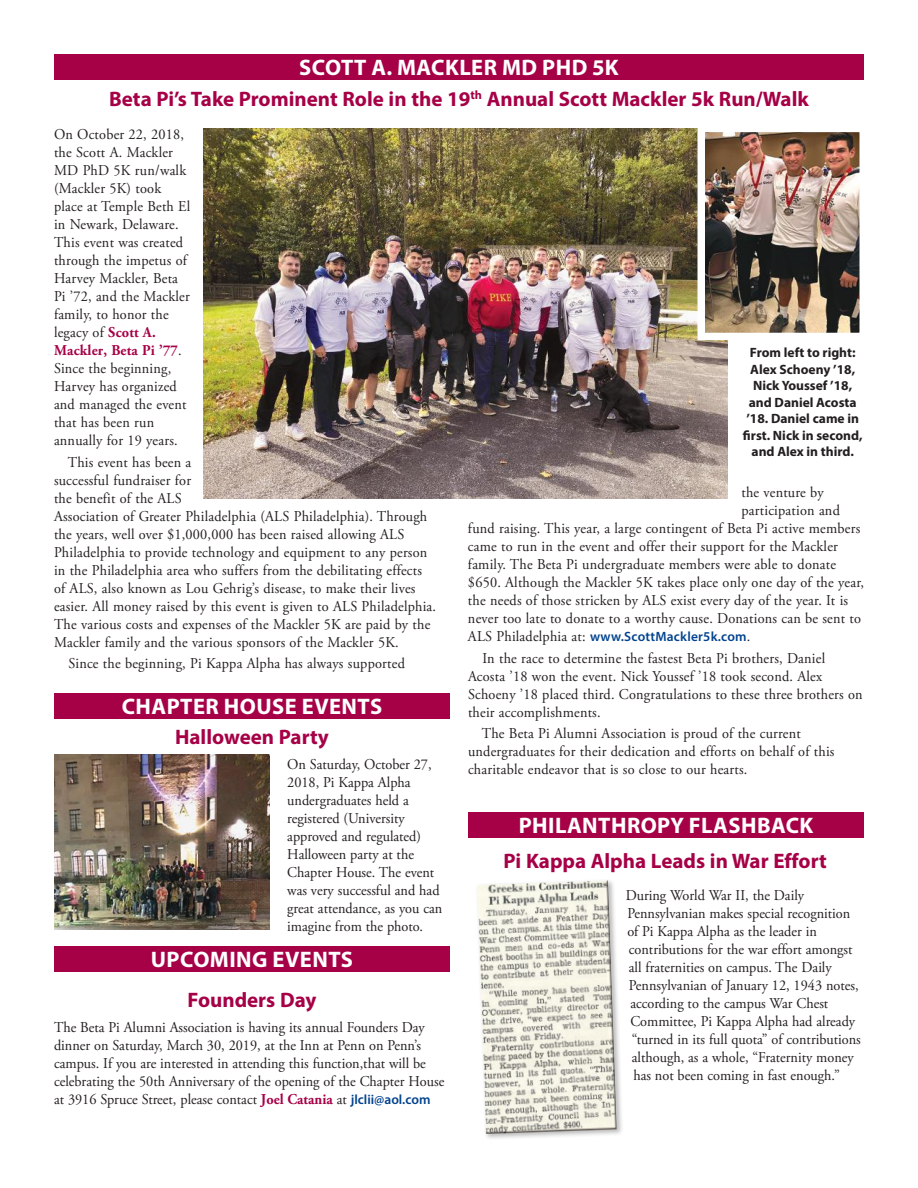
<style>
.page{position:relative;width:918px;height:1188px;background:#fff}
.page>*{position:absolute;margin:0;border:0;box-sizing:border-box;transform-origin:0 0}
.t1{font:700 22.5px "Myriad Pro";letter-spacing:.02em;color:#fff}
.t2{font:700 21px "Myriad Pro";color:#a60047}
.t3{font:15px/18px "Adobe Garamond Pro";letter-spacing:.015em;color:#241f1f;scale:.95 1}
.t4{font:700 13.5px/16.5px "Myriad Pro";color:#241f1f;text-align:center}
.t5{font:600 13.5px "Myriad Pro";letter-spacing:.015em;color:#00428e}
.s1{font-weight:700;color:#a60047}
.s2{font-family:"Myriad Pro";font-weight:600;font-size:13.5px;color:#00428e}
.s3{font-family:"Adobe Garamond Pro";font-weight:400;font-size:15px;color:#241f1f}
</style>
<div class="page">
<div style="left:54px;top:693px;width:396px;height:26px;background:#a60047"></div>
<div style="left:54px;top:946px;width:396px;height:26px;background:#a60047"></div>
<div style="left:54px;top:54px;width:810px;height:26px;background:#a60047"></div>
<img style="left:54px;top:754px;width:216px;height:175px">
<img style="left:203px;top:128px;width:525px;height:371px">
<img style="left:707px;top:134px;width:151px;height:197px">
<div style="left:698px;top:125px;width:169px;height:215px;border:8px solid #fff"></div>
<div style="left:468px;top:812px;width:396px;height:26px;background:#a60047"></div>
<div style="left:475px;top:878px;width:148px;height:263px;background:#241f1f;opacity:.3"></div>
<svg style="left:476px;top:879px;width:143px;height:257px;background:#d9d7ce"></svg>
<h1 class="t1" style="left:299px;top:52px;width:321px">SCOTT A. MACKLER MD PHD 5K</h1>
<h2 class="t2" style="left:109px;top:85px;width:701px">Beta Pi’s Take Prominent Role in the 19<sup>th</sup> Annual Scott Mackler 5k Run/Walk</h2>
<p class="t3" style="left:54px;top:126px;width:145px">On October 22, 2018, the Scott A. Mackler<br>MD PhD 5K run/walk (Mackler 5K) took place at Temple Beth El in Newark, Delaware.<br>This event was created through the impetus of<br>Harvey Mackler, Beta<br>Pi ’72, and the Mackler family, to honor the legacy of <span class="s1">Scott A.<br>Mackler, Beta Pi ’77</span>.<br>Since the beginning,<br>Harvey has organized and managed the event that has been run annually for 19 years.</p>
<p class="t3" style="left:54px;top:453px;width:404px;text-indent:14px">This event has been a<br>successful fundraiser for<br>the benefit of the ALS<br>Association of Greater Philadelphia (ALS Philadelphia). Through the years, well over $1,000,000 has been raised allowing ALS Philadelphia to provide technology and equipment to any person in the Philadelphia area who suffers from the debilitating effects of ALS, also known as Lou Gehrig’s disease, to make their lives easier. All money raised by this event is given to ALS Philadelphia.<br>The various costs and expenses of the Mackler 5K are paid by the Mackler family and the various sponsors of the Mackler 5K.</p>
<p class="t3" style="left:68px;top:655px;width:356px">Since the beginning, Pi Kappa Alpha has always supported</p>
<h1 class="t1" style="left:122px;top:691px;width:262px">CHAPTER HOUSE EVENTS</h1>
<h2 class="t2" style="left:175px;top:723px;width:155px">Halloween Party</h2>
<p class="t3" style="left:287px;top:755px;width:165px">On Saturday, October 27,<br>2018, Pi Kappa Alpha undergraduates held a registered (University approved and regulated)<br>Halloween party at the<br>Chapter House. The event was very successful and had great attendance, as you can imagine from the photo.</p>
<h1 class="t1" style="left:151px;top:945px;width:204px">UPCOMING EVENTS</h1>
<h2 class="t2" style="left:188px;top:986px;width:130px">Founders Day</h2>
<p class="t3" style="left:54px;top:1019px;width:412px">The Beta Pi Alumni Association is having its annual Founders Day dinner on Saturday, March 30, 2019, at the Inn at Penn on Penn’s campus. If you are interested in attending this function,that will be celebrating the 50th Anniversary of the opening of the Chapter House at 3916 Spruce Street, please contact <span class="s1">Joel Catania</span> at <span class="s2">jlclii@aol.com</span></p>
<p class="t4" style="left:743px;top:344px;width:121px">From left to right:<br>Alex Schoeny ’18,<br>Nick Youssef ’18, and Daniel Acosta ’18. Daniel came in first. Nick in second, and Alex in third.</p>
<p class="t3" style="left:741px;top:484px;width:88px">the venture by</p>
<p class="t3" style="left:741px;top:502px;width:105px">participation and</p>
<p class="t3" style="left:468px;top:520px;width:414px">fund raising. This year, a large contingent of Beta Pi active members</p>
<p class="t3" style="left:468px;top:538px;width:391px">came to run in the event and offer their support for the Mackler</p>
<p class="t3" style="left:468px;top:556px;width:389px">family. The Beta Pi undergraduate members were able to donate</p>
<p class="t3" style="left:468px;top:574px;width:418px">$650. Although the Mackler 5K takes place only one day of the year,</p>
<p class="t3" style="left:468px;top:592px;width:402px">the needs of those stricken by ALS exist every day of the year. It is</p>
<p class="t3" style="left:468px;top:610px;width:415px">never too late to donate to a worthy cause. Donations can be sent to</p>
<p class="t5" style="left:468px;top:628px;width:284px"><span class="s3">ALS Philadelphia at:</span> www.ScottMackler5k.com<span class="s3">.</span></p>
<p class="t3" style="left:468px;top:649px;width:417px;text-indent:14px">In the race to determine the fastest Beta Pi brothers, Daniel Acosta ’18 won the event. Nick Youssef ’18 took second. Alex Schoeny ’18 placed third. Congratulations to these three brothers on their accomplishments.</p>
<p class="t3" style="left:468px;top:725px;width:387px;text-indent:14px">The Beta Pi Alumni Association is proud of the current undergraduates for their dedication and efforts on behalf of this charitable endeavor that is so close to our hearts.</p>
<h1 class="t1" style="left:519px;top:811px;width:296px">PHILANTHROPY FLASHBACK</h1>
<h2 class="t2" style="left:504px;top:847px;width:325px">Pi Kappa Alpha Leads in War Effort</h2>
<p class="t3" style="left:626px;top:887px;width:189px">During World War II, the Daily</p>
<p class="t3" style="left:627px;top:905px;width:236px">Pennsylvanian makes special recognition</p>
<p class="t3" style="left:627px;top:923px;width:201px">of Pi Kappa Alpha as the leader in</p>
<p class="t3" style="left:629px;top:941px;width:237px">contributions for the war effort amongst</p>
<p class="t3" style="left:629px;top:959px;width:215px">all fraternities on campus. The Daily</p>
<p class="t3" style="left:629px;top:977px;width:243px">Pennsylvanian of January 12, 1943 notes,</p>
<p class="t3" style="left:630px;top:995px;width:210px">according to the campus War Chest</p>
<p class="t3" style="left:630px;top:1013px;width:238px">Committee, Pi Kappa Alpha had already</p>
<p class="t3" style="left:632px;top:1031px;width:243px">“turned in its full quota” of contributions</p>
<p class="t3" style="left:632px;top:1049px;width:235px">although, as a whole, “Fraternity money</p>
<p class="t3" style="left:633px;top:1067px;width:219px">has not been coming in fast enough.”</p>
</div>
